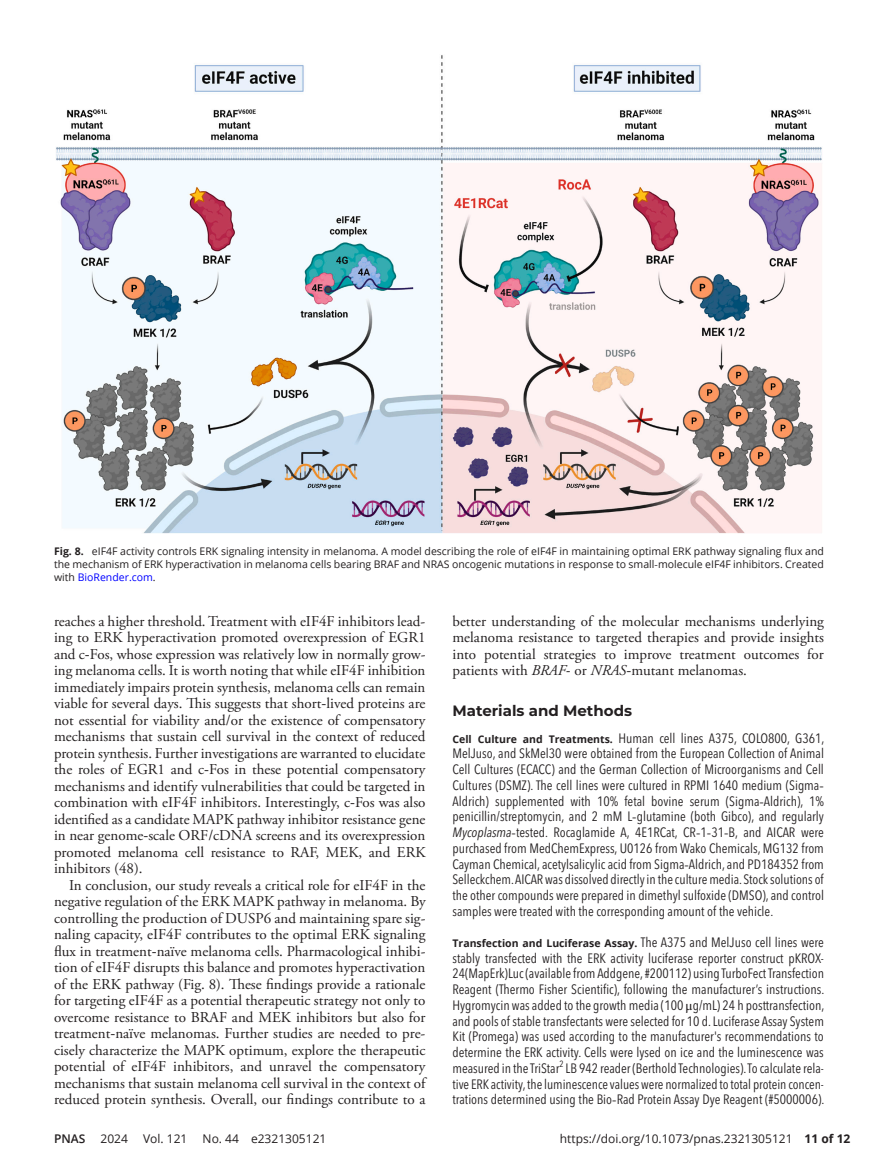
<style>
.page{position:relative;width:878px;height:1175px;background:#fff}
.page>*{position:absolute;margin:0;border:0;box-sizing:border-box;transform-origin:0 0}
.t1{font:15px/16.5px "Adobe Garamond Pro";color:#231f20;text-align:justify}
.t2{font:700 15px "Montserrat";color:#231f20}
.t3{font:condensed 13.5px/15.8px "Avenir Next LT Pro";color:#231f20;text-align:justify}
.t4{font:12px "Open Sans";color:#231f20}
.t5{font:600 12px "Open Sans";color:#231f20}
.t6{font:10.5px/12.8px "Open Sans";color:#231f20;text-align:justify}
.t7{font:700 10.5px "Open Sans";color:#231f20}
.t8{font:condensed 9px "Avenir Next LT Pro";color:#231f20}
.s1{font-weight:700}
.s2{font-family:"STIX"}
.s3{color:#00f}
.s4{font-style:italic}
.s5{font-family:"STIX";font-style:italic}
.s6{font-family:"Open Sans";font-weight:700;font-stretch:normal;font-size:10.5px}
.s7{font-family:"STIX";font-stretch:normal}
.s8{font-family:"Avenir Next LT Pro";font-weight:400;font-stretch:condensed;font-size:13.5px}
</style>
<div class="page">
<img style="left:56px;top:55px;width:765px;height:478px">
<p class="t6" style="left:54px;top:545px;width:771px"><span class="s1">Fig. 8.</span> eIF4F activity controls ERK signaling intensity in melanoma. A model describing the role of eIF4F in maintaining optimal ERK pathway signaling flux and the mechanism of ERK hyperactivation in melanoma cells bearing BRAF and NRAS oncogenic mutations in response to small<span class="s2">-</span>molecule eIF4F inhibitors. Created with <span class="s3">BioRender.com</span>.</p>
<p class="t1" style="left:54px;top:613px;width:373px">reaches a higher threshold. Treatment with eIF4F inhibitors lead&shy;ing to ERK hyperactivation promoted overexpression of EGR1 and c<span class="s2">-</span>Fos, whose expression was relatively low in normally grow&shy;ing melanoma cells. It is worth noting that while eIF4F inhibition immediately impairs protein synthesis, melanoma cells can remain viable for several days. This suggests that short<span class="s2">-</span>lived proteins are not essential for viability and/or the existence of compensatory mechanisms that sustain cell survival in the context of reduced protein synthesis. Further investigations are warranted to elucidate the roles of EGR1 and c<span class="s2">-</span>Fos in these potential compensatory mechanisms and identify vulnerabilities that could be targeted in combination with eIF4F inhibitors. Interestingly, c<span class="s2">-</span>Fos was also identified as a candidate MAPK pathway inhibitor resistance gene in near genome<span class="s2">-</span>scale ORF/cDNA screens and its overexpression promoted melanoma cell resistance to RAF, MEK, and ERK inhibitors ( 48 ).</p>
<p class="t1" style="left:54px;top:877px;width:373px;text-indent:15px">In conclusion, our study reveals a critical role for eIF4F in the negative regulation of the ERK MAPK pathway in melanoma. By controlling the production of DUSP6 and maintaining spare sig&shy;naling capacity, eIF4F contributes to the optimal ERK signaling flux in treatment<span class="s2">-</span>naïve melanoma cells. Pharmacological inhibi&shy;tion of eIF4F disrupts this balance and promotes hyperactivation of the ERK pathway ( Fig. 8 ). These findings provide a rationale for targeting eIF4F as a potential therapeutic strategy not only to overcome resistance to BRAF and MEK inhibitors but also for treatment<span class="s2">-</span>naïve melanomas. Further studies are needed to pre&shy;cisely characterize the MAPK optimum, explore the therapeutic potential of eIF4F inhibitors, and unravel the compensatory mechanisms that sustain melanoma cell survival in the context of reduced protein synthesis. Overall, our findings contribute to a</p>
<p class="t1" style="left:452px;top:613px;width:373px">better understanding of the molecular mechanisms underlying melanoma resistance to targeted therapies and provide insights into potential strategies to improve treatment outcomes for patients with <span class="s4">BRAF</span><span class="s5">-</span> or <span class="s4">NRAS</span><span class="s2">-</span>mutant melanomas.</p>
<p class="t2" style="left:452px;top:699px;width:181px">Materials and Methods</p>
<p class="t3" style="left:452px;top:730px;width:373px"><span class="s6">Cell Culture and Treatments.</span> Human cell lines A375, COLO800, G361, MelJuso, and SkMel30 were obtained from the European Collection of Animal Cell Cultures (ECACC) and the German Collection of Microorganisms and Cell Cultures (DSMZ). The cell lines were cultured in RPMI 1640 medium (Sigma<span class="s7">-</span>Aldrich) supplemented with 10% fetal bovine serum (Sigma<span class="s7">-</span>Aldrich), 1% penicillin/streptomycin, and 2 mM L<span class="s7">-</span>glutamine (both Gibco), and regularly <span class="s4">Mycoplasma</span><span class="s7">-</span>tested. Rocaglamide A, 4E1RCat, CR<span class="s7">-</span>1<span class="s7">-</span>31<span class="s7">-</span>B, and AICAR were purchased from MedChemExpress, U0126 from Wako Chemicals, MG132 from Cayman Chemical, acetylsalicylic acid from Sigma<span class="s7">-</span>Aldrich, and PD184352 from Selleckchem. AICAR was dissolved directly in the culture media. Stock solutions of the other compounds were prepared in dimethyl sulfoxide (DMSO), and control samples were treated with the corresponding amount of the vehicle.</p>
<p class="t7" style="left:452px;top:935px;width:373px">Transfection and Luciferase Assay. <span class="s8">The A375 and MelJuso cell lines were</span></p>
<p class="t3" style="left:452px;top:949px;width:373px">stably transfected with the ERK activity luciferase reporter construct pKROX-24(MapErk)Luc (available from Addgene, #200112) using TurboFect Transfection Reagent (Thermo Fisher Scientific), following the manufacturer’s instructions.<br>Hygromycin was added to the growth media (100 <span class="s7">μ</span>g/mL) 24 h posttransfection, and pools of stable transfectants were selected for 10 d. Luciferase Assay System Kit (Promega) was used according to the manufacturer's recommendations to determine the ERK activity. Cells were lysed on ice and the luminescence was measured in the TriStar</p>
<p class="t8" style="left:559px;top:1058px;width:6px">2</p>
<p class="t3" style="left:452px;top:1060px;width:373px;text-indent:113px">LB 942 reader (Berthold Technologies). To calculate rela&shy;tive ERK activity, the luminescence values were normalized to total protein concen&shy;trations determined using the Bio<span class="s7">-</span>Rad Protein Assay Dye Reagent (#5000006).</p>
<p class="t5" style="left:54px;top:1130px;width:33px">PNAS</p>
<p class="t4" style="left:100px;top:1130px;width:29px">2024</p>
<p class="t4" style="left:143px;top:1130px;width:46px">Vol. 121</p>
<p class="t4" style="left:202px;top:1130px;width:125px">No. 44 e2321305121</p>
<p class="t4" style="left:559px;top:1130px;width:292px">https://doi.org/10.1073/pnas.2321305121 <span class="s1">11 of 12</span></p>
</div>
